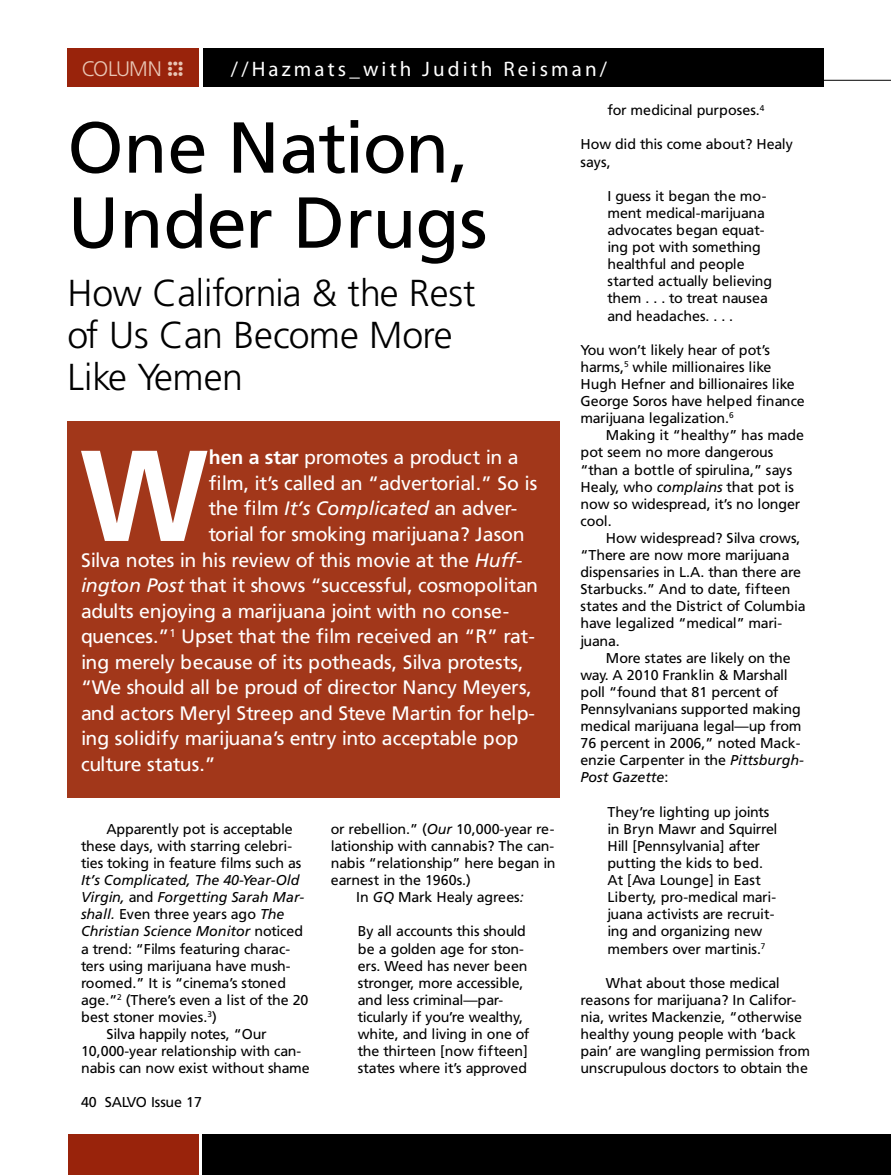
<style>
.page{position:relative;width:891px;height:1175px;background:#fff}
.page>*{position:absolute;margin:0;border:0;box-sizing:border-box;transform-origin:0 0}
.t1{font:700 129.15px "Frutiger";color:#fff}
.t2{font:72px/75px "Frutiger";letter-spacing:-.01em;color:#000}
.t3{font:300 37.5px/42px "Frutiger";color:#000}
.t4{font:21px "Myriad Pro";letter-spacing:.15em;color:#fff}
.t5{font:300 21px "Frutiger";letter-spacing:-.045em;color:#e8c5b4}
.t6{font:19.5px "Frutiger";letter-spacing:-.01em;color:#fff}
.t7{font:14.25px/17.1px "Frutiger";letter-spacing:-.01em;color:#000}
.t8{font:italic 14.25px "Frutiger";color:#000}
.s1{font-family:"Click Bits Icons 3";font-weight:400}
.s2{font-weight:700}
.s3{font-style:italic}
.s4{font-style:normal}
</style>
<div class="page">
<div style="left:68px;top:421px;width:492px;height:377px;background:#a2371a"></div>
<div style="left:68px;top:48px;width:131px;height:39px;background:#99230b"></div>
<div style="left:203px;top:48px;width:621px;height:39px;background:#000"></div>
<svg style="left:824px;top:79px;width:67px;height:2px"></svg>
<div style="left:68px;top:1134px;width:131px;height:40px;background:#99230b"></div>
<div style="left:202px;top:1134px;width:689px;height:40px;background:#000"></div>
<h3 class="t5" style="left:82px;top:57px;width:104px">COLUMN <span class="s1">p</span></h3>
<h3 class="t4" style="left:231px;top:56px;width:378px">//Hazmats_with Judith Reisman/</h3>
<h2 class="t2" style="left:68px;top:109px;width:422px">One Nation,<br>Under Drugs</h2>
<h3 class="t3" style="left:68px;top:272px;width:410px">How California &amp; the Rest of Us Can Become More<br>Like Yemen</h3>
<h1 class="t1" style="left:80px;top:420px;width:131px">W</h1>
<h3 class="t6" style="left:209px;top:446px;width:311px"><span class="s2">hen a star</span> promotes a product in a</h3>
<h3 class="t6" style="left:209px;top:472px;width:330px">film, it’s called an “advertorial.” So is</h3>
<h3 class="t6" style="left:209px;top:497px;width:310px">the film <span class="s3">It’s Complicated</span> an adver-</h3>
<h3 class="t6" style="left:209px;top:523px;width:317px">torial for smoking marijuana? Jason</h3>
<h3 class="t6" style="left:81px;top:548px;width:443px">Silva notes in his review of this movie at the <span class="s3">Huff-</span></h3>
<h3 class="t6" style="left:81px;top:574px;width:459px"><span class="s3">ington Post</span> that it shows “successful, cosmopolitan</h3>
<h3 class="t6" style="left:81px;top:599px;width:430px">adults enjoying a marijuana joint with no conse-</h3>
<h3 class="t6" style="left:81px;top:625px;width:455px">quences.”<sup>1</sup> Upset that the film received an “R” rat-</h3>
<h3 class="t6" style="left:81px;top:650px;width:444px">ing merely because of its potheads, Silva protests,</h3>
<h3 class="t6" style="left:81px;top:676px;width:453px">“We should all be proud of director Nancy Meyers,</h3>
<h3 class="t6" style="left:81px;top:701px;width:456px">and actors Meryl Streep and Steve Martin for help-</h3>
<h3 class="t6" style="left:81px;top:727px;width:439px">ing solidify marijuana’s entry into acceptable pop</h3>
<h3 class="t6" style="left:81px;top:752px;width:136px">culture status.”</h3>
<p class="t7" style="left:81px;top:820px;width:222px;text-indent:25px">Apparently pot is acceptable these days, with starring celebri&shy;ties toking in feature films such as</p>
<p class="t8" style="left:81px;top:871px;width:220px">It’s Complicated, The 40-Year-Old</p>
<p class="t8" style="left:81px;top:889px;width:225px">Virgin, <span class="s4">and</span> Forgetting Sarah Mar-</p>
<p class="t7" style="left:81px;top:905px;width:205px"><span class="s3">shall.</span> Even three years ago <span class="s3">The</span></p>
<p class="t8" style="left:81px;top:923px;width:224px">Christian Science Monitor <span class="s4">noticed</span></p>
<p class="t7" style="left:81px;top:939px;width:211px">a trend: “Films featuring charac-</p>
<p class="t7" style="left:81px;top:957px;width:211px">ters using marijuana have mush-</p>
<p class="t7" style="left:81px;top:974px;width:207px">roomed.” It is “cinema’s stoned</p>
<p class="t7" style="left:81px;top:991px;width:229px">age.”<sup>2</sup> (There’s even a list of the 20</p>
<p class="t7" style="left:81px;top:1008px;width:137px">best stoner movies.<sup>3</sup>)</p>
<p class="t7" style="left:106px;top:1025px;width:162px">Silva happily notes, “Our</p>
<p class="t7" style="left:81px;top:1042px;width:222px">10,000-year relationship with can-</p>
<p class="t7" style="left:81px;top:1059px;width:230px">nabis can now exist without shame</p>
<p class="t7" style="left:81px;top:1093px;width:123px">40 SALVO Issue 17</p>
<p class="t7" style="left:331px;top:820px;width:225px">or rebellion.” (<span class="s3">Our</span> 10,000-year re-</p>
<p class="t7" style="left:331px;top:837px;width:225px">lationship with cannabis? The can-</p>
<p class="t7" style="left:331px;top:854px;width:226px">nabis “relationship” here began in</p>
<p class="t7" style="left:331px;top:871px;width:142px">earnest in the 1960s.)</p>
<p class="t7" style="left:356px;top:888px;width:169px">In <span class="s3">GQ</span> Mark Healy agrees<span class="s3">:</span></p>
<p class="t7" style="left:358px;top:922px;width:173px">By all accounts this should be a golden age for ston&shy;ers. Weed has never been stronger, more accessible, and less criminal—par&shy;ticularly if you’re wealthy, white, and living in one of the thirteen [now fifteen] states where it’s approved</p>
<p class="t7" style="left:608px;top:102px;width:158px">for medicinal purposes.<sup>4</sup></p>
<p class="t7" style="left:580px;top:136px;width:214px">How did this come about? Healy says,</p>
<p class="t7" style="left:608px;top:187px;width:166px">I guess it began the mo&shy;ment medical-marijuana advocates began equat&shy;ing pot with something healthful and people started actually believing them . . . to treat nausea and headaches. . . .</p>
<p class="t7" style="left:580px;top:341px;width:226px">You won’t likely hear of pot’s harms,<sup>5</sup> while millionaires like<br>Hugh Hefner and billionaires like<br>George Soros have helped finance marijuana legalization.<sup>6</sup></p>
<p class="t7" style="left:580px;top:426px;width:225px;text-indent:25px">Making it “healthy” has made pot seem no more dangerous “than a bottle of spirulina,” says<br>Healy, who <span class="s3">complains</span> that pot is now so widespread, it’s no longer cool.</p>
<p class="t7" style="left:580px;top:529px;width:227px;text-indent:25px">How widespread? Silva crows, “There are now more marijuana dispensaries in L.A. than there are<br>Starbucks.” And to date, fifteen states and the District of Columbia have legalized “medical” mari&shy;juana.</p>
<p class="t7" style="left:580px;top:649px;width:225px;text-indent:25px">More states are likely on the way. A 2010 Franklin &amp; Marshall poll “found that 81 percent of<br>Pennsylvanians supported making medical marijuana legal—up from<br>76 percent in 2006,” noted Mack&shy;enzie Carpenter in the <span class="s3">Pittsburgh-<br>Post Gazette</span>:</p>
<p class="t7" style="left:608px;top:803px;width:172px">They’re lighting up joints in Bryn Mawr and Squirrel<br>Hill [Pennsylvania] after putting the kids to bed.<br>At [Ava Lounge] in East<br>Liberty, pro-medical mari&shy;juana activists are recruit&shy;ing and organizing new members over martinis.<sup>7</sup></p>
<p class="t7" style="left:580px;top:974px;width:231px;text-indent:25px">What about those medical reasons for marijuana? In Califor&shy;nia, writes Mackenzie, “otherwise healthy young people with ‘back pain’ are wangling permission from unscrupulous doctors to obtain the</p>
</div>
